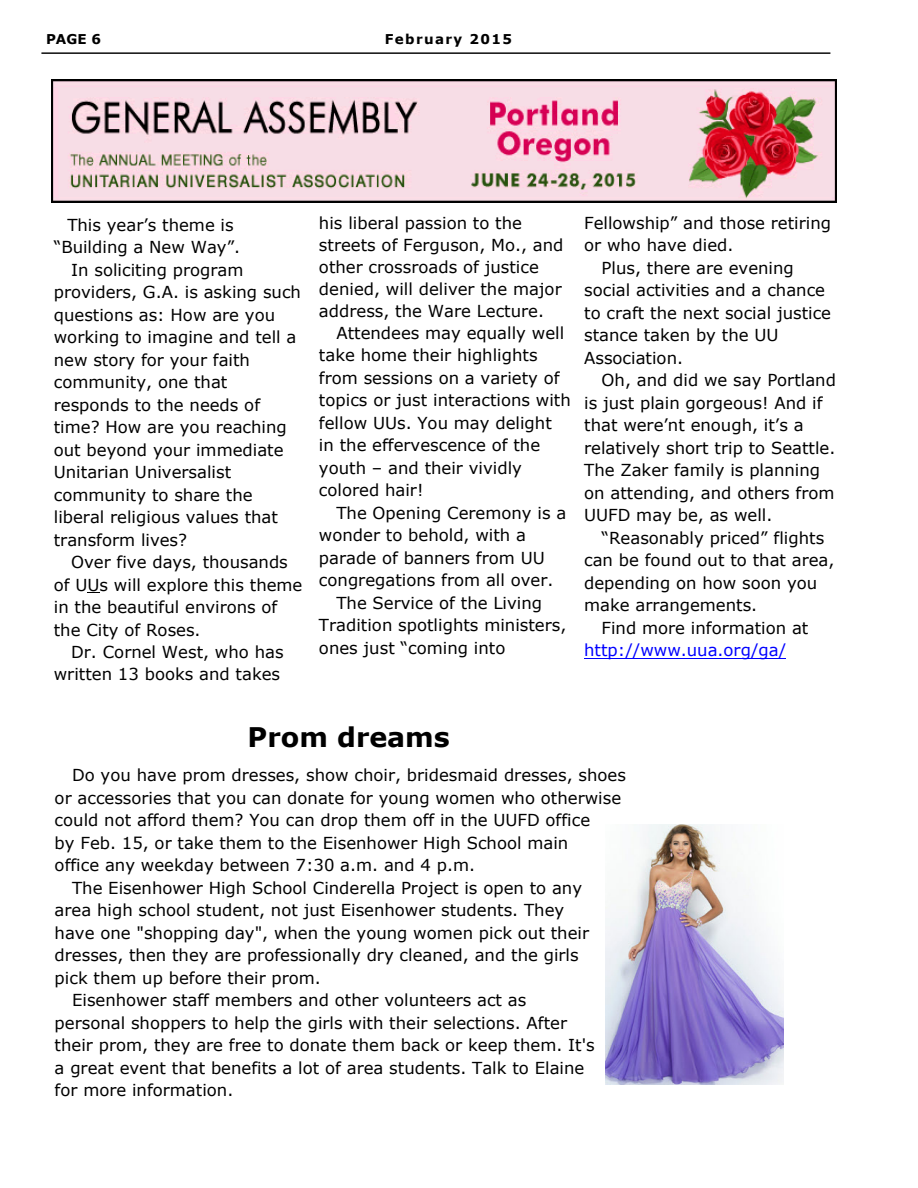
<style>
.page{position:relative;width:918px;height:1188px;background:#fff}
.page>*{position:absolute;margin:0;border:0;box-sizing:border-box;transform-origin:0 0}
.t1{font:27px "font 000000001 d 936 d 42";color:#000}
.t2{font:16.5px/22.5px "font 000000001 d 936 d 42";color:#000}
.t3{font:16.5px "font 000000001 d 936 d 42";color:#00f}
.t4{font:13.5px "font 000000001 d 936 d 42";letter-spacing:.1em;color:#000}
</style>
<div class="page">
<img style="left:605px;top:824px;width:179px;height:261px">
<hr style="left:41px;top:52px;width:789px;height:2px;background:#000">
<img style="left:51px;top:79px;width:785px;height:123px">
<svg style="left:88px;top:592px;width:12px;height:1px"></svg>
<hr style="left:584px;top:658px;width:202px;height:1px;background:#00f">
<p class="t4" style="left:46px;top:30px;width:56px">PAGE 6</p>
<p class="t4" style="left:385px;top:30px;width:129px">February 2015</p>
<p class="t2" style="left:67px;top:213px;width:168px">This year’s theme is</p>
<p class="t2" style="left:54px;top:235px;width:188px">“Building a New Way”.</p>
<p class="t2" style="left:71px;top:258px;width:174px">In soliciting program</p>
<p class="t2" style="left:54px;top:280px;width:249px">providers, G.A. is asking such</p>
<p class="t2" style="left:54px;top:303px;width:223px">questions as: How are you</p>
<p class="t2" style="left:54px;top:325px;width:244px">working to imagine and tell a</p>
<p class="t2" style="left:54px;top:348px;width:198px">new story for your faith</p>
<p class="t2" style="left:54px;top:370px;width:175px">community, one that</p>
<p class="t2" style="left:54px;top:393px;width:208px">responds to the needs of</p>
<p class="t2" style="left:54px;top:415px;width:235px">time? How are you reaching</p>
<p class="t2" style="left:54px;top:438px;width:231px">out beyond your immediate</p>
<p class="t2" style="left:54px;top:460px;width:179px">Unitarian Universalist</p>
<p class="t2" style="left:54px;top:483px;width:200px">community to share the</p>
<p class="t2" style="left:54px;top:505px;width:226px">liberal religious values that</p>
<p class="t2" style="left:54px;top:528px;width:135px">transform lives?</p>
<p class="t2" style="left:71px;top:550px;width:218px">Over five days, thousands</p>
<p class="t2" style="left:54px;top:573px;width:250px">of UUs will explore this theme</p>
<p class="t2" style="left:54px;top:595px;width:225px">in the beautiful environs of</p>
<p class="t2" style="left:54px;top:618px;width:148px">the City of Roses.</p>
<p class="t2" style="left:71px;top:640px;width:214px">Dr. Cornel West, who has</p>
<p class="t2" style="left:54px;top:662px;width:228px">written 13 books and takes</p>
<p class="t2" style="left:319px;top:211px;width:246px;line-height:22px">his liberal passion to the streets of Ferguson, Mo., and other crossroads of justice denied, will deliver the major address, the Ware Lecture.</p>
<p class="t2" style="left:319px;top:321px;width:253px;text-indent:17px">Attendees may equally well take home their highlights from sessions on a variety of topics or just interactions with fellow UUs. You may delight in the effervescence of the youth – and their vividly colored hair!</p>
<p class="t2" style="left:336px;top:501px;width:231px">The Opening Ceremony is a</p>
<p class="t2" style="left:319px;top:524px;width:209px">wonder to behold, with a</p>
<p class="t2" style="left:319px;top:546px;width:227px">parade of banners from UU</p>
<p class="t2" style="left:319px;top:569px;width:236px">congregations from all over.</p>
<p class="t2" style="left:336px;top:591px;width:207px">The Service of the Living</p>
<p class="t2" style="left:319px;top:614px;width:249px">Tradition spotlights ministers,</p>
<p class="t2" style="left:319px;top:636px;width:188px">ones just “coming into</p>
<p class="t2" style="left:584px;top:211px;width:248px">Fellowship” and those retiring</p>
<p class="t2" style="left:584px;top:233px;width:151px">or who have died.</p>
<p class="t2" style="left:602px;top:256px;width:194px">Plus, there are evening</p>
<p class="t2" style="left:584px;top:278px;width:242px">social activities and a chance</p>
<p class="t2" style="left:584px;top:301px;width:248px">to craft the next social justice</p>
<p class="t2" style="left:584px;top:323px;width:196px">stance taken by the UU</p>
<p class="t2" style="left:584px;top:346px;width:100px">Association.</p>
<p class="t2" style="left:602px;top:368px;width:236px">Oh, and did we say Portland</p>
<p class="t2" style="left:584px;top:391px;width:240px">is just plain gorgeous! And if</p>
<p class="t2" style="left:584px;top:413px;width:221px">that were’nt enough, it’s a</p>
<p class="t2" style="left:584px;top:436px;width:253px">relatively short trip to Seattle.</p>
<p class="t2" style="left:584px;top:458px;width:237px">The Zaker family is planning</p>
<p class="t2" style="left:584px;top:481px;width:252px">on attending, and others from</p>
<p class="t2" style="left:584px;top:503px;width:190px">UUFD may be, as well.</p>
<p class="t2" style="left:602px;top:526px;width:224px">“Reasonably priced” flights</p>
<p class="t2" style="left:584px;top:548px;width:252px">can be found out to that area,</p>
<p class="t2" style="left:584px;top:571px;width:235px">depending on how soon you</p>
<p class="t2" style="left:584px;top:593px;width:175px">make arrangements.</p>
<p class="t2" style="left:602px;top:616px;width:208px">Find more information at</p>
<p class="t3" style="left:584px;top:639px;width:203px">http://www.uua.org/ga/</p>
<h1 class="t1" style="left:248px;top:720px;width:204px">Prom dreams</h1>
<p class="t2" style="left:72px;top:763px;width:555px">Do you have prom dresses, show choir, bridesmaid dresses, shoes</p>
<p class="t2" style="left:55px;top:786px;width:568px">or accessories that you can donate for young women who otherwise</p>
<p class="t2" style="left:55px;top:808px;width:537px">could not afford them? You can drop them off in the UUFD office</p>
<p class="t2" style="left:55px;top:831px;width:515px">by Feb. 15, or take them to the Eisenhower High School main</p>
<p class="t2" style="left:55px;top:853px;width:422px">office any weekday between 7:30 a.m. and 4 p.m.</p>
<p class="t2" style="left:72px;top:876px;width:512px">The Eisenhower High School Cinderella Project is open to any</p>
<p class="t2" style="left:55px;top:898px;width:511px">area high school student, not just Eisenhower students. They</p>
<p class="t2" style="left:55px;top:921px;width:536px">have one "shopping day", when the young women pick out their</p>
<p class="t2" style="left:55px;top:943px;width:526px">dresses, then they are professionally dry cleaned, and the girls</p>
<p class="t2" style="left:55px;top:966px;width:268px">pick them up before their prom.</p>
<p class="t2" style="left:72px;top:988px;width:456px">Eisenhower staff members and other volunteers act as</p>
<p class="t2" style="left:55px;top:1011px;width:514px">personal shoppers to help the girls with their selections. After</p>
<p class="t2" style="left:55px;top:1033px;width:542px">their prom, they are free to donate them back or keep them. It's</p>
<p class="t2" style="left:55px;top:1056px;width:531px">a great event that benefits a lot of area students. Talk to Elaine</p>
<p class="t2" style="left:55px;top:1078px;width:180px">for more information.</p>
</div>
